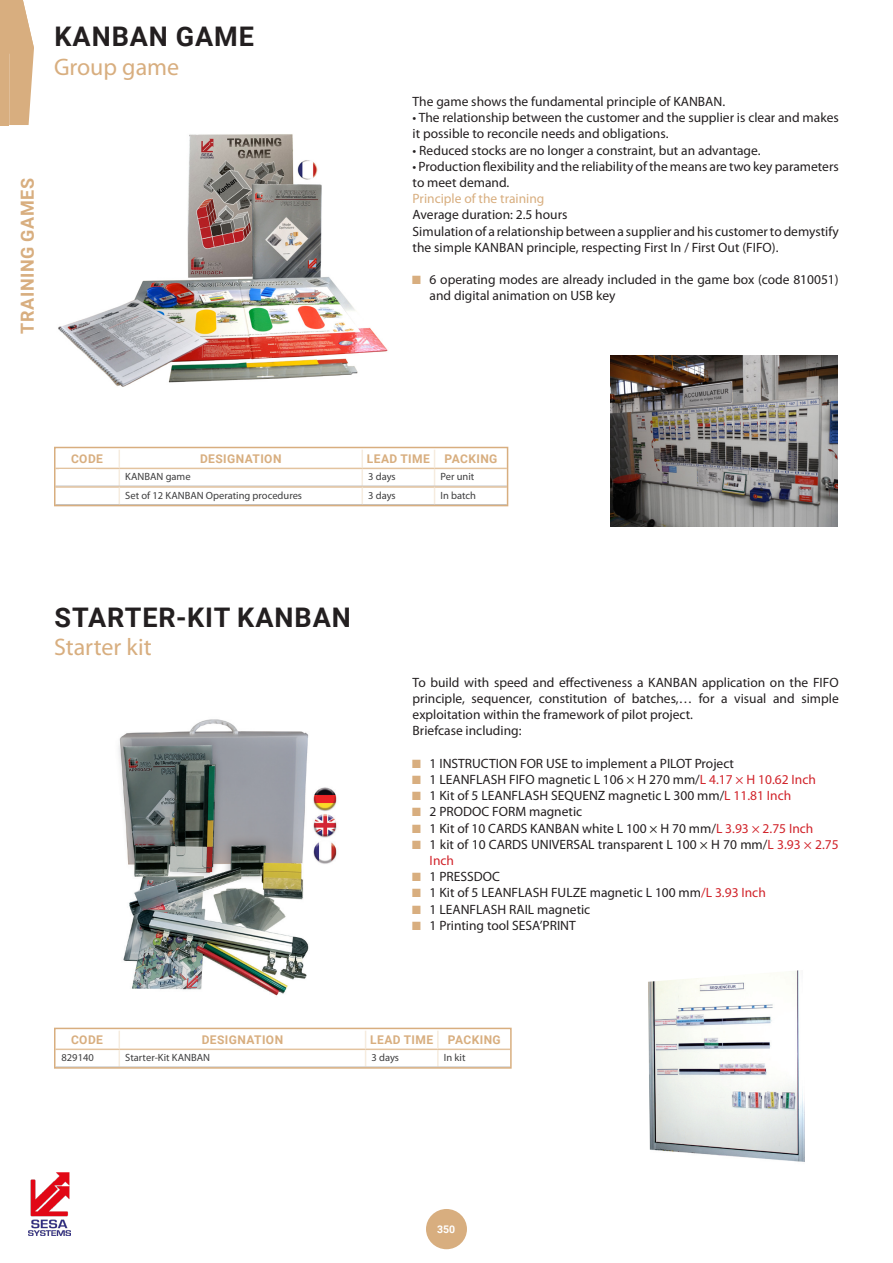
<style>
.page{position:relative;width:893px;height:1263px;background:#fff}
.page>*{position:absolute;margin:0;border:0;box-sizing:border-box;transform-origin:0 0}
.t1{font:700 27px "Roboto";letter-spacing:.035em;color:#231f20}
.t2{font:24px "Myriad Pro";color:#d8ae7f}
.t3{font:700 18px "Roboto";letter-spacing:.035em;color:#d8ae7f}
.t4{font:13.5px/16.2px "Myriad Pro";color:#231f20}
.t5{font:13.5px "Myriad Pro";color:#d8ae7f}
.t6{font:700 12px "Roboto";letter-spacing:.035em;color:#d8ae7f}
.t7{font:10.5px "Myriad Pro";color:#3e3e3f}
.t8{font:700 10.5px "Roboto";color:#fff}
.s1{font-family:"Courier New";color:#d8ae7f}
.s2{color:#d1232a}
</style>
<div class="page">
<div style="left:426px;top:1209px;width:41px;height:40px;background:#d8ae7f;border-radius:50%"></div>
<img style="left:28px;top:1172px;width:43px;height:63px">
<svg style="left:0;top:0;width:34px;height:125px;background:#dcb78d"></svg>
<img style="left:58px;top:134px;width:330px;height:253px">
<img style="left:611px;top:356px;width:227px;height:170px">
<svg style="left:54px;top:446px;width:455px;height:61px"></svg>
<img style="left:118px;top:719px;width:219px;height:277px">
<img style="left:648px;top:970px;width:157px;height:192px">
<svg style="left:54px;top:1027px;width:458px;height:42px"></svg>
<img style="left:59px;top:470px;width:36px;height:14px">
<img style="left:60px;top:490px;width:35px;height:11px">
<h1 class="t1" style="left:54px;top:17px;width:201px">KANBAN GAME</h1>
<h2 class="t2" style="left:54px;top:52px;width:127px">Group game</h2>
<h3 class="t3" style="left:15px;top:334px;width:158px;rotate:-90deg">TRAINING GAMES</h3>
<p class="t4" style="left:413px;top:93px;width:314px">The game shows the fundamental principle of KANBAN.</p>
<p class="t4" style="left:413px;top:109px;width:428px">• The relationship between the customer and the supplier is clear and makes it possible to reconcile needs and obligations.</p>
<p class="t4" style="left:413px;top:142px;width:349px">• Reduced stocks are no longer a constraint, but an advantage.</p>
<p class="t4" style="left:413px;top:158px;width:428px">• Production flexibility and the reliability of the means are two key parameters to meet demand.</p>
<p class="t5" style="left:413px;top:190px;width:133px">Principle of the training</p>
<p class="t4" style="left:413px;top:207px;width:428px">Average duration: 2.5 hours<br>Simulation of a relationship between a supplier and his customer to demystify the simple KANBAN principle, respecting First In / First Out (FIFO).</p>
<p class="t4" style="left:430px;top:271px;width:411px;text-indent:-17px"><span class="s1">■</span> 6 operating modes are already included in the game box (code 810051) and digital animation on USB key</p>
<p class="t6" style="left:71px;top:450px;width:33px">CODE</p>
<p class="t6" style="left:200px;top:450px;width:83px">DESIGNATION</p>
<p class="t6" style="left:367px;top:450px;width:132px">LEAD TIME PACKING</p>
<p class="t7" style="left:125px;top:470px;width:67px">KANBAN game</p>
<p class="t7" style="left:368px;top:470px;width:29px">3 days</p>
<p class="t7" style="left:441px;top:470px;width:35px">Per unit</p>
<p class="t7" style="left:125px;top:489px;width:178px">Set of 12 KANBAN Operating procedures</p>
<p class="t7" style="left:368px;top:489px;width:29px">3 days</p>
<p class="t7" style="left:441px;top:489px;width:37px">In batch</p>
<h1 class="t1" style="left:54px;top:598px;width:298px">STARTER-KIT KANBAN</h1>
<h2 class="t2" style="left:54px;top:632px;width:99px">Starter kit</h2>
<p class="t4" style="left:413px;top:674px;width:428px">To build with speed and effectiveness a KANBAN application on the FIFO principle, sequencer, constitution of batches,… for a visual and simple exploitation within the framework of pilot project.<br>Briefcase including:</p>
<p class="t4" style="left:413px;top:755px;width:323px"><span class="s1">■</span> 1 INSTRUCTION FOR USE to implement a PILOT Project</p>
<p class="t4" style="left:413px;top:771px;width:405px"><span class="s1">■</span> 1 LEANFLASH FIFO magnetic L 106 × H 270 mm/<span class="s2">L 4.17 × H 10.62 Inch</span></p>
<p class="t4" style="left:413px;top:787px;width:380px"><span class="s1">■</span> 1 Kit of 5 LEANFLASH SEQUENZ magnetic L 300 mm/<span class="s2">L 11.81 Inch</span></p>
<p class="t4" style="left:413px;top:803px;width:171px"><span class="s1">■</span> 2 PRODOC FORM magnetic</p>
<p class="t4" style="left:413px;top:820px;width:402px"><span class="s1">■</span> 1 Kit of 10 CARDS KANBAN white L 100 × H 70 mm/<span class="s2">L 3.93 × 2.75 Inch</span></p>
<p class="t4" style="left:430px;top:836px;width:411px;text-indent:-17px"><span class="s1">■</span> 1 kit of 10 CARDS UNIVERSAL transparent L 100 × H 70 mm/<span class="s2">L 3.93 × 2.75<br>Inch</span></p>
<p class="t4" style="left:413px;top:868px;width:89px"><span class="s1">■</span> 1 PRESSDOC</p>
<p class="t4" style="left:413px;top:884px;width:355px"><span class="s1">■</span> 1 Kit of 5 LEANFLASH FULZE magnetic L 100 mm<span class="s2">/L 3.93 Inch</span></p>
<p class="t4" style="left:413px;top:901px;width:179px"><span class="s1">■</span> 1 LEANFLASH RAIL magnetic</p>
<p class="t4" style="left:413px;top:917px;width:165px"><span class="s1">■</span> 1 Printing tool SESA’PRINT</p>
<p class="t6" style="left:71px;top:1031px;width:33px">CODE</p>
<p class="t6" style="left:202px;top:1031px;width:83px">DESIGNATION</p>
<p class="t6" style="left:370px;top:1031px;width:132px">LEAD TIME PACKING</p>
<p class="t7" style="left:62px;top:1051px;width:34px">829140</p>
<p class="t7" style="left:125px;top:1051px;width:86px">Starter-Kit KANBAN</p>
<p class="t7" style="left:372px;top:1051px;width:29px">3 days</p>
<p class="t7" style="left:444px;top:1051px;width:23px">In kit</p>
<p class="t8" style="left:437px;top:1222px;width:20px">350</p>
</div>
